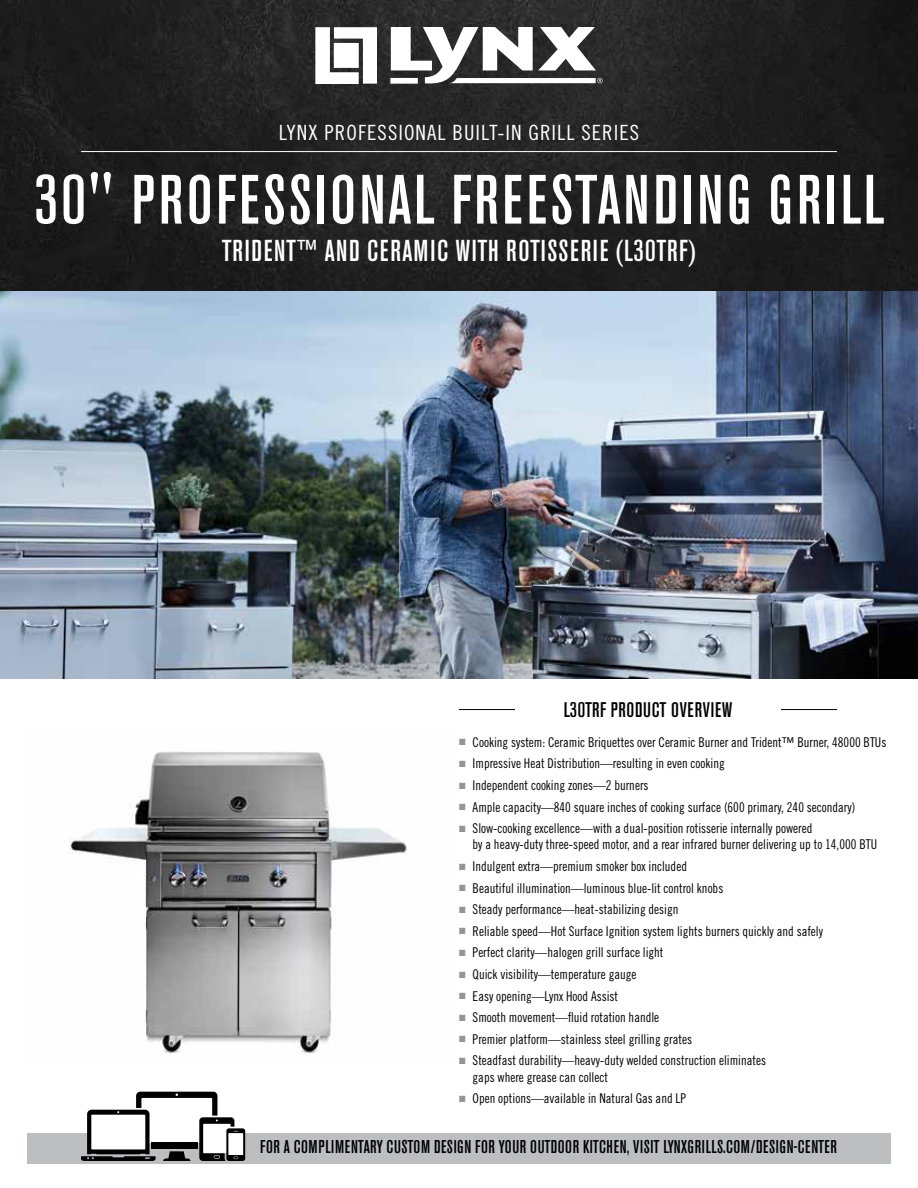
<style>
.page{position:relative;width:918px;height:1188px;background:#fff}
.page>*{position:absolute;margin:0;border:0;box-sizing:border-box;transform-origin:0 0}
.t1{font:500 condensed 69px "Akzidenz Grotesk BE";letter-spacing:.05em;color:#fff}
.t2{font:500 condensed 30px "Akzidenz Grotesk BE";letter-spacing:.05em;color:#fff}
.t3{font:21px "Trade Gothic LT Std Cn 18";letter-spacing:.05em;color:#fff}
.t4{font:500 condensed 21px "Akzidenz Grotesk BE";letter-spacing:.03em;color:#000}
.t5{font:500 condensed 18.3px "Akzidenz Grotesk BE";letter-spacing:.03em;color:#000}
.t6{font:13.5px/16.2px "Trade Gothic LT Std Cn 18";color:#000;scale:.95 1}
.s1{color:#939598}
</style>
<div class="page">
<img style="left:68px;top:751px;width:339px;height:302px">
<div style="left:27px;top:1133px;width:864px;height:31px;background:#bcbec0"></div>
<img style="left:0;top:0;width:918px;height:678px">
<svg style="left:315px;top:27px;width:62px;height:57px"></svg>
<svg style="left:390px;top:27px;width:213px;height:57px"></svg>
<svg style="left:81px;top:1092px;width:164px;height:69px"></svg>
<hr style="left:81px;top:151px;width:756px;height:1px;background:#fff">
<hr style="left:459px;top:709px;width:378px;height:1px;background:#000">
<div style="left:515px;top:701px;width:266px;height:28px;background:#fff"></div>
<h3 class="t3" style="left:279px;top:120px;width:362px">LYNX PROFESSIONAL BUILT-IN GRILL SERIES</h3>
<h1 class="t1" style="left:34px;top:162px;width:851px">30" PROFESSIONAL FREESTANDING GRILL</h1>
<h2 class="t2" style="left:222px;top:234px;width:476px">TRIDENT™ AND CERAMIC WITH ROTISSERIE (L30TRF)</h2>
<h3 class="t4" style="left:564px;top:698px;width:170px">L30TRF PRODUCT OVERVIEW</h3>
<p class="t6" style="left:459px;top:734px;width:451px"><span class="s1">■</span> Cooking system: Ceramic Briquettes over Ceramic Burner and Trident™ Burner, 48000 BTUs</p>
<p class="t6" style="left:459px;top:755px;width:281px"><span class="s1">■</span> Impressive Heat Distribution—resulting in even cooking</p>
<p class="t6" style="left:459px;top:777px;width:201px"><span class="s1">■</span> Independent cooking zones—2 burners</p>
<p class="t6" style="left:459px;top:799px;width:419px"><span class="s1">■</span> Ample capacity—840 square inches of cooking surface (600 primary, 240 secondary)</p>
<p class="t6" style="left:473px;top:820px;width:427px;text-indent:-14px"><span class="s1">■</span> Slow-cooking excellence—with a dual-position rotisserie internally powered<br>by a heavy-duty three-speed motor, and a rear infrared burner delivering up to 14,000 BTU</p>
<p class="t6" style="left:459px;top:858px;width:242px"><span class="s1">■</span> Indulgent extra—premium smoker box included</p>
<p class="t6" style="left:459px;top:880px;width:280px"><span class="s1">■</span> Beautiful illumination—luminous blue-lit control knobs</p>
<p class="t6" style="left:459px;top:901px;width:233px"><span class="s1">■</span> Steady performance—heat-stabilizing design</p>
<p class="t6" style="left:459px;top:923px;width:385px"><span class="s1">■</span> Reliable speed—Hot Surface Ignition system lights burners quickly and safely</p>
<p class="t6" style="left:459px;top:944px;width:217px"><span class="s1">■</span> Perfect clarity—halogen grill surface light</p>
<p class="t6" style="left:459px;top:966px;width:188px"><span class="s1">■</span> Quick visibility—temperature gauge</p>
<p class="t6" style="left:459px;top:988px;width:169px"><span class="s1">■</span> Easy opening—Lynx Hood Assist</p>
<p class="t6" style="left:459px;top:1009px;width:212px"><span class="s1">■</span> Smooth movement—fluid rotation handle</p>
<p class="t6" style="left:459px;top:1031px;width:247px"><span class="s1">■</span> Premier platform—stainless steel grilling grates</p>
<p class="t6" style="left:473px;top:1052px;width:310px;text-indent:-14px"><span class="s1">■</span> Steadfast durability—heavy-duty welded construction eliminates gaps where grease can collect</p>
<p class="t6" style="left:459px;top:1090px;width:241px"><span class="s1">■</span> Open options—available in Natural Gas and LP</p>
<h3 class="t5" style="left:260px;top:1137px;width:578px">FOR A COMPLIMENTARY CUSTOM DESIGN FOR YOUR OUTDOOR KITCHEN, VISIT LYNXGRILLS.COM/DESIGN-CENTER</h3>
</div>
